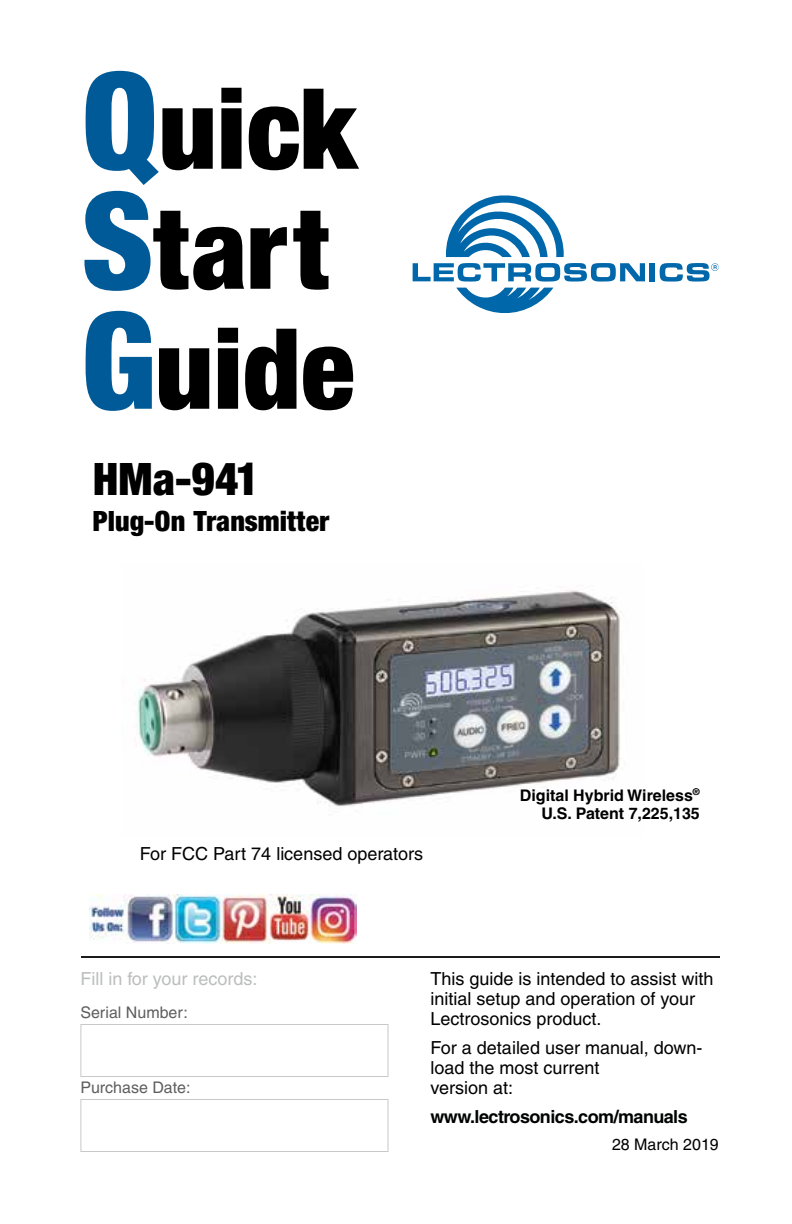
<style>
.page{position:relative;width:792px;height:1224px;background:#fff}
.page>*{position:absolute;margin:0;border:0;box-sizing:border-box;transform-origin:0 0}
.t1{font:900 condensed 120px/120px "Sans";color:#000}
.t2{font:900 condensed 48px "Sans";color:#000}
.t3{font:900 condensed 30px "Sans";color:#000}
.t4{font:18px/20px "Helvetica";color:#000}
.t5{font:700 18px "Helvetica";letter-spacing:-.03em;color:#000202}
.t6{font:18px "Helvetica";color:#bcbdbd}
.t7{font:700 16px/18px "Helvetica";color:#000;text-align:right}
.t8{font:16px "Helvetica";color:#5e5e5f}
.t9{font:16px "Helvetica";color:#000}
.s1{font-size:144px;color:#005a97}
</style>
<div class="page">
<svg style="left:413px;top:195px;width:232px;height:118px"></svg>
<div style="left:650px;top:263px;width:5px;height:18px;background:#0068aa"></div>
<svg style="left:660px;top:263px;width:59px;height:19px"></svg>
<div style="left:80px;top:1024px;width:308px;height:53px;border:1px solid #c9c9ca"></div>
<div style="left:80px;top:1099px;width:308px;height:53px;border:1px solid #c9c9ca"></div>
<hr style="left:81px;top:956px;width:639px;height:2px;background:#1b1b1a">
<img style="left:136px;top:590px;width:486px;height:217px">
<img style="left:89px;top:894px;width:267px;height:50px">
<h1 class="t1" style="left:81px;top:67px;width:277px"><span class="s1">Q</span>uick<br><span class="s1">S</span>tart<br><span class="s1">G</span>uide</h1>
<h2 class="t2" style="left:93px;top:450px;width:168px">HMa-941</h2>
<h3 class="t3" style="left:93px;top:503px;width:238px">Plug-On Transmitter</h3>
<p class="t4" style="left:140px;top:844px;width:285px">For FCC Part 74 licensed operators</p>
<p class="t7" style="left:520px;top:786px;width:181px">Digital Hybrid Wireless<sup>®<br></sup>U.S. Patent 7,225,135</p>
<p class="t6" style="left:80px;top:968px;width:179px">Fill in for your records:</p>
<p class="t8" style="left:80px;top:1003px;width:109px">Serial Number:</p>
<p class="t8" style="left:80px;top:1078px;width:112px">Purchase Date:</p>
<p class="t4" style="left:430px;top:969px;width:285px">This guide is intended to assist with initial setup and operation of your<br>Lectrosonics product.</p>
<p class="t4" style="left:430px;top:1038px;width:274px">For a detailed user manual, down&shy;load the most current<br>version at:</p>
<p class="t5" style="left:430px;top:1106px;width:259px">www.lectrosonics.com/manuals</p>
<p class="t9" style="left:612px;top:1135px;width:108px">28 March 2019</p>
</div>
